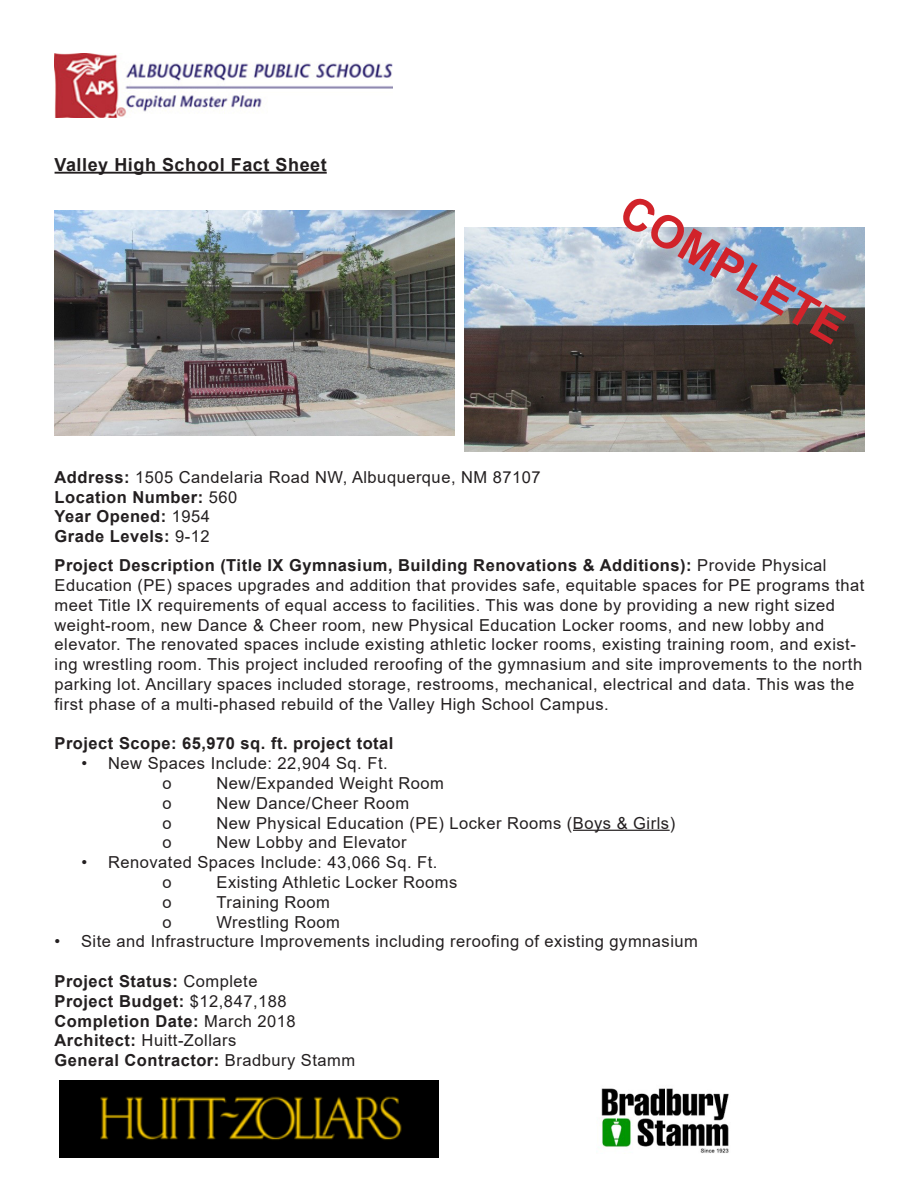
<style>
.page{position:relative;width:918px;height:1188px;background:#fff}
.page>*{position:absolute;margin:0;border:0;box-sizing:border-box;transform-origin:0 0}
.t1{font:700 45px "Arial";color:#d1232a}
.t2{font:700 18px "Arial";letter-spacing:.03em;color:#231f20}
.t3{font:16.5px/19.8px "Arial";letter-spacing:.03em;color:#231f20}
.t4{font:700 16.5px "Arial";letter-spacing:.03em;color:#231f20}
.s1{font-weight:700}
.s2{font-weight:400}
</style>
<div class="page">
<img style="left:55px;top:53px;width:338px;height:65px">
<hr style="left:55px;top:172px;width:272px;height:2px;background:#231f20">
<img style="left:465px;top:228px;width:400px;height:224px">
<img style="left:55px;top:211px;width:399px;height:224px">
<hr style="left:573px;top:830px;width:97px;height:1px;background:#231f20">
<img style="left:59px;top:1080px;width:379px;height:78px">
<img style="left:601px;top:1088px;width:128px;height:65px">
<p class="t2" style="left:55px;top:152px;width:274px">Valley High School Fact Sheet</p>
<p class="t1" style="left:640px;top:180px;width:252px;rotate:30deg">COMPLETE</p>
<p class="t3" style="left:55px;top:467px;width:488px"><span class="s1">Address:</span> 1505 Candelaria Road NW, Albuquerque, NM 87107</p>
<p class="t4" style="left:55px;top:485px;width:184px">Location Number: <span class="s2">560</span></p>
<p class="t4" style="left:55px;top:505px;width:157px">Year Opened: <span class="s2">1954</span></p>
<p class="t4" style="left:55px;top:525px;width:157px">Grade Levels: <span class="s2">9-12</span></p>
<p class="t3" style="left:55px;top:555px;width:811px"><span class="s1">Project Description (Title IX Gymnasium, Building Renovations &amp; Additions):</span> Provide Physical Education (PE) spaces upgrades and addition that provides safe, equitable spaces for PE programs that meet Title IX requirements of equal access to facilities. This was done by providing a new right sized weight-room, new Dance &amp; Cheer room, new Physical Education Locker rooms, and new lobby and elevator. The renovated spaces include existing athletic locker rooms, existing training room, and exist&shy;ing wrestling room. This project included reroofing of the gymnasium and site improvements to the north parking lot. Ancillary spaces included storage, restrooms, mechanical, electrical and data. This was the first phase of a multi-phased rebuild of the Valley High School Campus.</p>
<p class="t4" style="left:55px;top:732px;width:340px">Project Scope: 65,970 sq. ft. project total</p>
<p class="t3" style="left:82px;top:753px;width:308px">• New Spaces Include: 22,904 Sq. Ft.</p>
<p class="t3" style="left:163px;top:773px;width:11px">o</p>
<p class="t3" style="left:217px;top:773px;width:229px">New/Expanded Weight Room</p>
<p class="t3" style="left:163px;top:793px;width:11px">o</p>
<p class="t3" style="left:217px;top:793px;width:194px">New Dance/Cheer Room</p>
<p class="t3" style="left:163px;top:813px;width:11px">o</p>
<p class="t3" style="left:217px;top:813px;width:460px">New Physical Education (PE) Locker Rooms (Boys &amp; Girls)</p>
<p class="t3" style="left:163px;top:833px;width:11px">o</p>
<p class="t3" style="left:217px;top:833px;width:192px">New Lobby and Elevator</p>
<p class="t3" style="left:82px;top:852px;width:357px">• Renovated Spaces Include: 43,066 Sq. Ft.</p>
<p class="t3" style="left:163px;top:872px;width:11px">o</p>
<p class="t3" style="left:217px;top:872px;width:242px">Existing Athletic Locker Rooms</p>
<p class="t3" style="left:163px;top:892px;width:11px">o</p>
<p class="t3" style="left:217px;top:892px;width:115px">Training Room</p>
<p class="t3" style="left:163px;top:912px;width:11px">o</p>
<p class="t3" style="left:217px;top:912px;width:125px">Wrestling Room</p>
<p class="t3" style="left:55px;top:932px;width:645px">• Site and Infrastructure Improvements including reroofing of existing gymnasium</p>
<p class="t4" style="left:55px;top:969px;width:205px">Project Status: <span class="s2">Complete</span></p>
<p class="t4" style="left:55px;top:989px;width:234px">Project Budget: <span class="s2">$12,847,188</span></p>
<p class="t4" style="left:55px;top:1009px;width:243px">Completion Date: <span class="s2">March 2018</span></p>
<p class="t3" style="left:55px;top:1031px;width:183px"><span class="s1">Architect:</span> Huitt-Zollars</p>
<p class="t4" style="left:55px;top:1049px;width:302px">General Contractor: <span class="s2">Bradbury Stamm</span></p>
</div>
